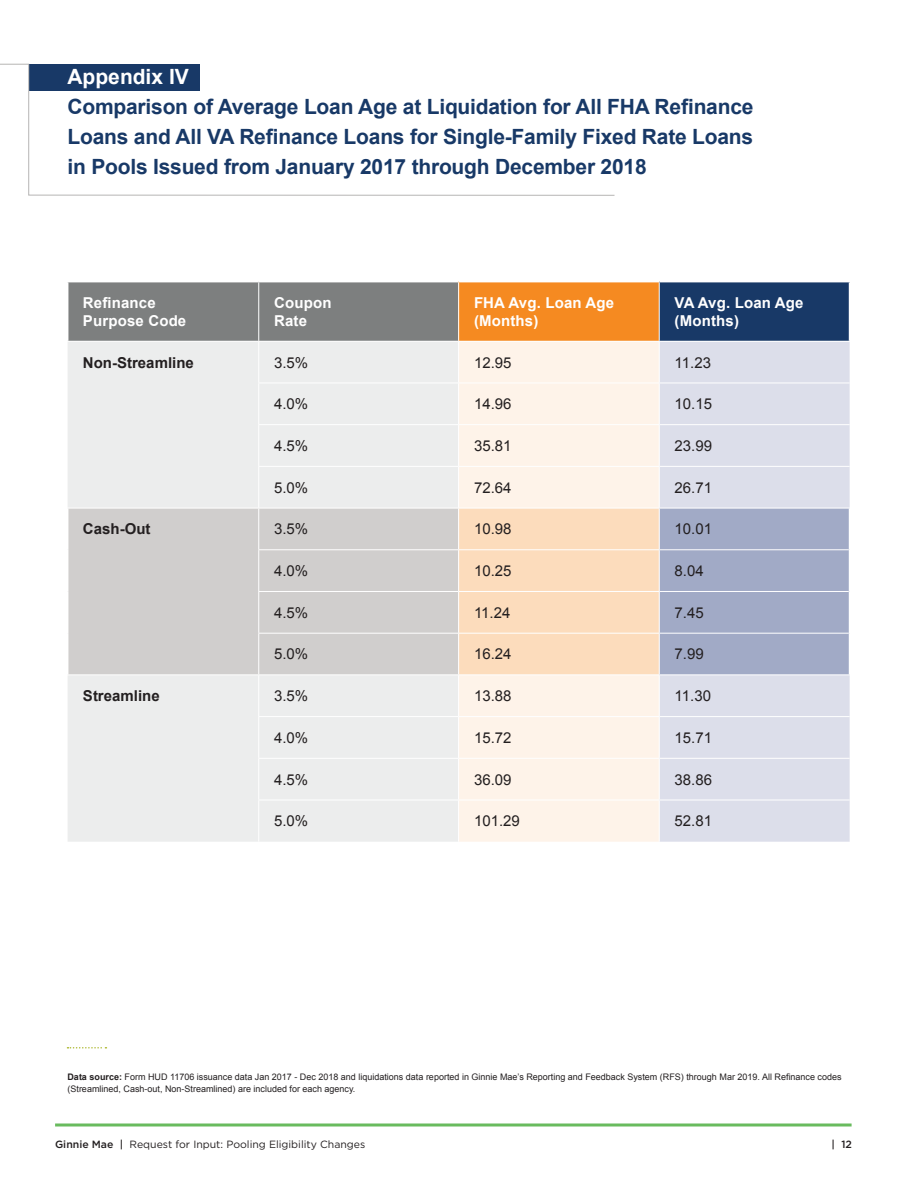
<style>
.page{position:relative;width:918px;height:1188px;background:#fff}
.page>*{position:absolute;margin:0;border:0;box-sizing:border-box;transform-origin:0 0}
.t1{font:700 21px/30px "Arial";letter-spacing:-.01em;color:#183967;text-align:justify}
.t2{font:700 21px "Arial";color:#fff}
.t3{font:15px "Arial";color:#231f20}
.t4{font:700 15px/18px "Arial";letter-spacing:.01em;color:#fff}
.t5{font:700 15px "Arial";color:#231f20}
.t6{font:10.5px "Gotham HTF";color:#231f20}
.t7{font:500 10.5px "Gotham HTF";color:#231f20}
.t8{font:9px/12px "Arial";color:#231f20}
.s1{font-weight:700}
.s2{font-weight:500}
</style>
<div class="page">
<hr style="left:55px;top:1124px;width:797px;height:2px;background:#69bb5e">
<svg style="left:0;top:64px;width:615px;height:132px"></svg>
<svg style="left:68px;top:1047px;width:38px;height:2px"></svg>
<div style="left:68px;top:282px;width:390px;height:59px;background:#7d7f7f"></div>
<div style="left:459px;top:282px;width:200px;height:59px;background:#f58a21"></div>
<div style="left:659px;top:282px;width:191px;height:59px;background:#183967"></div>
<div style="left:68px;top:342px;width:390px;height:500px;background:#eceded"></div>
<div style="left:459px;top:342px;width:200px;height:500px;background:#fef3e9"></div>
<div style="left:660px;top:342px;width:190px;height:500px;background:#dcdeea"></div>
<div style="left:68px;top:509px;width:390px;height:165px;background:#d0cecd"></div>
<svg style="left:459px;top:509px;width:390px;height:165px;background:#d0c4c1"></svg>
<hr style="left:849px;top:282px;width:1px;height:59px;background:#fff">
<hr style="left:849px;top:509px;width:1px;height:41px;background:#fff">
<hr style="left:849px;top:550px;width:1px;height:41px;background:#fff">
<hr style="left:849px;top:591px;width:1px;height:42px;background:#fff">
<hr style="left:849px;top:633px;width:1px;height:41px;background:#fff">
<hr style="left:258px;top:282px;width:1px;height:59px;background:#fff">
<hr style="left:659px;top:282px;width:1px;height:59px;background:#fff">
<hr style="left:258px;top:342px;width:1px;height:41px;background:#fff">
<hr style="left:258px;top:383px;width:201px;height:1px;background:#fff">
<hr style="left:258px;top:383px;width:1px;height:41px;background:#fff">
<hr style="left:459px;top:383px;width:200px;height:1px;background:#fff">
<hr style="left:659px;top:383px;width:191px;height:1px;background:#fff">
<hr style="left:258px;top:424px;width:201px;height:1px;background:#fff">
<hr style="left:258px;top:425px;width:1px;height:41px;background:#fff">
<hr style="left:459px;top:424px;width:200px;height:1px;background:#fff">
<hr style="left:659px;top:424px;width:191px;height:1px;background:#fff">
<hr style="left:258px;top:466px;width:201px;height:1px;background:#fff">
<hr style="left:258px;top:467px;width:1px;height:41px;background:#fff">
<hr style="left:459px;top:466px;width:200px;height:1px;background:#fff">
<hr style="left:659px;top:466px;width:191px;height:1px;background:#fff">
<hr style="left:258px;top:509px;width:1px;height:40px;background:#fff">
<hr style="left:659px;top:509px;width:1px;height:40px;background:#fff">
<hr style="left:258px;top:549px;width:201px;height:1px;background:#fff">
<hr style="left:258px;top:550px;width:1px;height:41px;background:#fff">
<hr style="left:459px;top:549px;width:200px;height:1px;background:#fff">
<hr style="left:659px;top:549px;width:190px;height:1px;background:#fff">
<hr style="left:659px;top:550px;width:1px;height:41px;background:#fff">
<hr style="left:258px;top:591px;width:201px;height:1px;background:#fff">
<hr style="left:258px;top:592px;width:1px;height:41px;background:#fff">
<hr style="left:459px;top:591px;width:200px;height:1px;background:#fff">
<hr style="left:659px;top:591px;width:190px;height:1px;background:#fff">
<hr style="left:659px;top:592px;width:1px;height:41px;background:#fff">
<hr style="left:258px;top:633px;width:201px;height:1px;background:#fff">
<hr style="left:258px;top:634px;width:1px;height:40px;background:#fff">
<hr style="left:459px;top:633px;width:200px;height:1px;background:#fff">
<hr style="left:659px;top:633px;width:190px;height:1px;background:#fff">
<hr style="left:659px;top:634px;width:1px;height:40px;background:#fff">
<hr style="left:258px;top:675px;width:1px;height:41px;background:#fff">
<hr style="left:258px;top:716px;width:201px;height:1px;background:#fff">
<hr style="left:258px;top:717px;width:1px;height:41px;background:#fff">
<hr style="left:459px;top:716px;width:200px;height:1px;background:#fff">
<hr style="left:659px;top:716px;width:191px;height:1px;background:#fff">
<hr style="left:258px;top:758px;width:201px;height:1px;background:#fff">
<hr style="left:258px;top:759px;width:1px;height:41px;background:#fff">
<hr style="left:459px;top:758px;width:200px;height:1px;background:#fff">
<hr style="left:659px;top:758px;width:191px;height:1px;background:#fff">
<hr style="left:258px;top:800px;width:201px;height:1px;background:#fff">
<hr style="left:258px;top:800px;width:1px;height:42px;background:#fff">
<hr style="left:459px;top:800px;width:200px;height:1px;background:#fff">
<hr style="left:659px;top:800px;width:191px;height:1px;background:#fff">
<hr style="left:67px;top:508px;width:192px;height:1px;background:#fff">
<hr style="left:259px;top:508px;width:200px;height:1px;background:#fff">
<hr style="left:459px;top:508px;width:200px;height:1px;background:#fff">
<hr style="left:659px;top:508px;width:191px;height:1px;background:#fff">
<hr style="left:67px;top:674px;width:192px;height:1px;background:#fff">
<hr style="left:259px;top:674px;width:200px;height:1px;background:#fff">
<hr style="left:459px;top:674px;width:200px;height:1px;background:#fff">
<hr style="left:659px;top:674px;width:191px;height:1px;background:#fff">
<p class="t2" style="left:68px;top:63px;width:123px">Appendix IV</p>
<p class="t1" style="left:68px;top:92px;width:688px">Comparison of Average Loan Age at Liquidation for All FHA Refinance Loans and All VA Refinance Loans for Single-Family Fixed Rate Loans in Pools Issued from January 2017 through December 2018</p>
<p class="t4" style="left:83px;top:294px;width:105px">Refinance<br>Purpose Code</p>
<p class="t4" style="left:274px;top:294px;width:59px">Coupon<br>Rate</p>
<p class="t4" style="left:474px;top:294px;width:142px">FHA Avg. Loan Age (Months)</p>
<p class="t4" style="left:675px;top:294px;width:130px">VA Avg. Loan Age (Months)</p>
<p class="t5" style="left:83px;top:352px;width:112px">Non-Streamline</p>
<p class="t3" style="left:274px;top:352px;width:36px">3.5%</p>
<p class="t3" style="left:474px;top:352px;width:39px">12.95</p>
<p class="t3" style="left:675px;top:352px;width:38px">11.23</p>
<p class="t3" style="left:274px;top:394px;width:36px">4.0%</p>
<p class="t3" style="left:474px;top:394px;width:39px">14.96</p>
<p class="t3" style="left:675px;top:394px;width:39px">10.15</p>
<p class="t3" style="left:274px;top:436px;width:36px">4.5%</p>
<p class="t3" style="left:474px;top:436px;width:39px">35.81</p>
<p class="t3" style="left:675px;top:436px;width:39px">23.99</p>
<p class="t3" style="left:274px;top:478px;width:36px">5.0%</p>
<p class="t3" style="left:474px;top:478px;width:39px">72.64</p>
<p class="t3" style="left:675px;top:478px;width:39px">26.71</p>
<p class="t5" style="left:83px;top:519px;width:69px">Cash-Out</p>
<p class="t3" style="left:274px;top:519px;width:36px">3.5%</p>
<p class="t3" style="left:474px;top:519px;width:39px">10.98</p>
<p class="t3" style="left:675px;top:519px;width:39px">10.01</p>
<p class="t3" style="left:274px;top:561px;width:36px">4.0%</p>
<p class="t3" style="left:474px;top:561px;width:39px">10.25</p>
<p class="t3" style="left:675px;top:561px;width:31px">8.04</p>
<p class="t3" style="left:274px;top:603px;width:36px">4.5%</p>
<p class="t3" style="left:474px;top:603px;width:38px">11.24</p>
<p class="t3" style="left:675px;top:603px;width:31px">7.45</p>
<p class="t3" style="left:274px;top:644px;width:36px">5.0%</p>
<p class="t3" style="left:474px;top:644px;width:39px">16.24</p>
<p class="t3" style="left:675px;top:644px;width:31px">7.99</p>
<p class="t5" style="left:83px;top:686px;width:78px">Streamline</p>
<p class="t3" style="left:274px;top:686px;width:36px">3.5%</p>
<p class="t3" style="left:474px;top:686px;width:39px">13.88</p>
<p class="t3" style="left:675px;top:686px;width:38px">11.30</p>
<p class="t3" style="left:274px;top:728px;width:36px">4.0%</p>
<p class="t3" style="left:474px;top:728px;width:39px">15.72</p>
<p class="t3" style="left:675px;top:728px;width:39px">15.71</p>
<p class="t3" style="left:274px;top:770px;width:36px">4.5%</p>
<p class="t3" style="left:474px;top:770px;width:39px">36.09</p>
<p class="t3" style="left:675px;top:770px;width:39px">38.86</p>
<p class="t3" style="left:274px;top:811px;width:36px">5.0%</p>
<p class="t3" style="left:474px;top:811px;width:47px">101.29</p>
<p class="t3" style="left:675px;top:811px;width:39px">52.81</p>
<p class="t8" style="left:68px;top:1071px;width:776px"><span class="s1">Data source:</span> Form HUD 11706 issuance data Jan 2017 - Dec 2018 and liquidations data reported in Ginnie Mae’s Reporting and Feedback System (RFS) through Mar 2019. All Refinance codes (Streamlined, Cash-out, Non-Streamlined) are included for each agency.</p>
<p class="t6" style="left:55px;top:1139px;width:312px"><span class="s2">Ginnie Mae |</span> Request for Input: Pooling Eligibility Changes</p>
<p class="t7" style="left:832px;top:1139px;width:22px">| 12</p>
</div>
